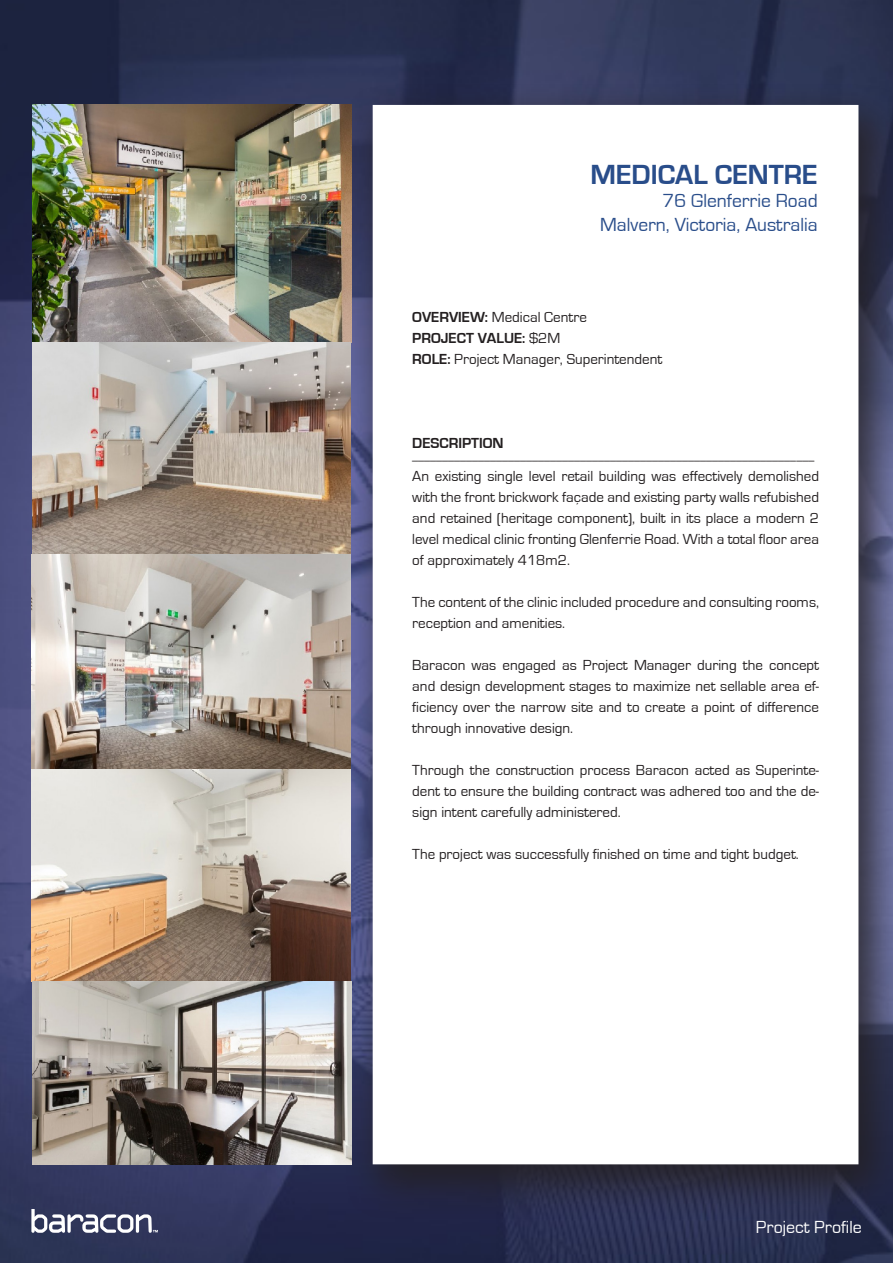
<style>
.page{position:relative;width:893px;height:1263px;background:#fff}
.page>*{position:absolute;margin:0;border:0;box-sizing:border-box;transform-origin:0 0}
.t1{font:700 28.5px "Eurostile";color:#294d8a}
.t2{font:19.5px/23.4px "Eurostile";color:#294d8a;text-align:right}
.t3{font:18px "Eurostile";color:#fff}
.t4{font:15px/21px "Eurostile";color:#231f20;text-align:justify}
.t5{font:700 15px "Eurostile";color:#231f20}
.t6{font:12px "Eurostile";color:#231f20}
.s1{font-weight:700}
</style>
<div class="page">
<img style="left:0;top:0;width:893px;height:1263px">
<div style="left:342px;top:82px;width:551px;height:1139px;background:#231f20;opacity:.85"></div>
<div style="left:373px;top:105px;width:485px;height:1059px;background:#fff"></div>
<svg style="left:31px;top:1209px;width:127px;height:24px"></svg>
<img style="left:32px;top:105px;width:319px;height:664px">
<img style="left:32px;top:769px;width:319px;height:396px">
<p class="t1" style="left:591px;top:159px;width:229px">MEDICAL CENTRE</p>
<p class="t2" style="left:600px;top:190px;width:219px">76 Glenferrie Road<br>Malvern, Victoria, Australia</p>
<p class="t4" style="left:412px;top:307px;width:176px"><span class="s1">OVERVIEW:</span> Medical Centre</p>
<p class="t4" style="left:412px;top:328px;width:252px"><span class="s1">PROJECT VALUE:</span> $2M<br><span class="s1">ROLE:</span> Project Manager, Superintendent</p>
<p class="t5" style="left:412px;top:435px;width:93px">DESCRIPTION</p>
<p class="t6" style="left:412px;top:450px;width:403px">___________________________________________________________________</p>
<p class="t4" style="left:412px;top:466px;width:408px">An existing single level retail building was effectively demolished with the front brickwork façade and existing party walls refubished and retained (heritage component), built in its place a modern 2 level medical clinic fronting Glenferrie Road. With a total floor area of approximately 418m2.</p>
<p class="t4" style="left:412px;top:592px;width:408px">The content of the clinic included procedure and consulting rooms, reception and amenities.</p>
<p class="t4" style="left:412px;top:655px;width:408px">Baracon was engaged as Project Manager during the concept and design development stages to maximize net sellable area ef&shy;ficiency over the narrow site and to create a point of difference through innovative design.</p>
<p class="t4" style="left:412px;top:760px;width:408px">Through the construction process Baracon acted as Superinte&shy;dent to ensure the building contract was adhered too and the de&shy;sign intent carefully administered.</p>
<p class="t4" style="left:412px;top:844px;width:388px">The project was successfully finished on time and tight budget.</p>
<p class="t3" style="left:756px;top:1217px;width:107px">Project Profile</p>
</div>
